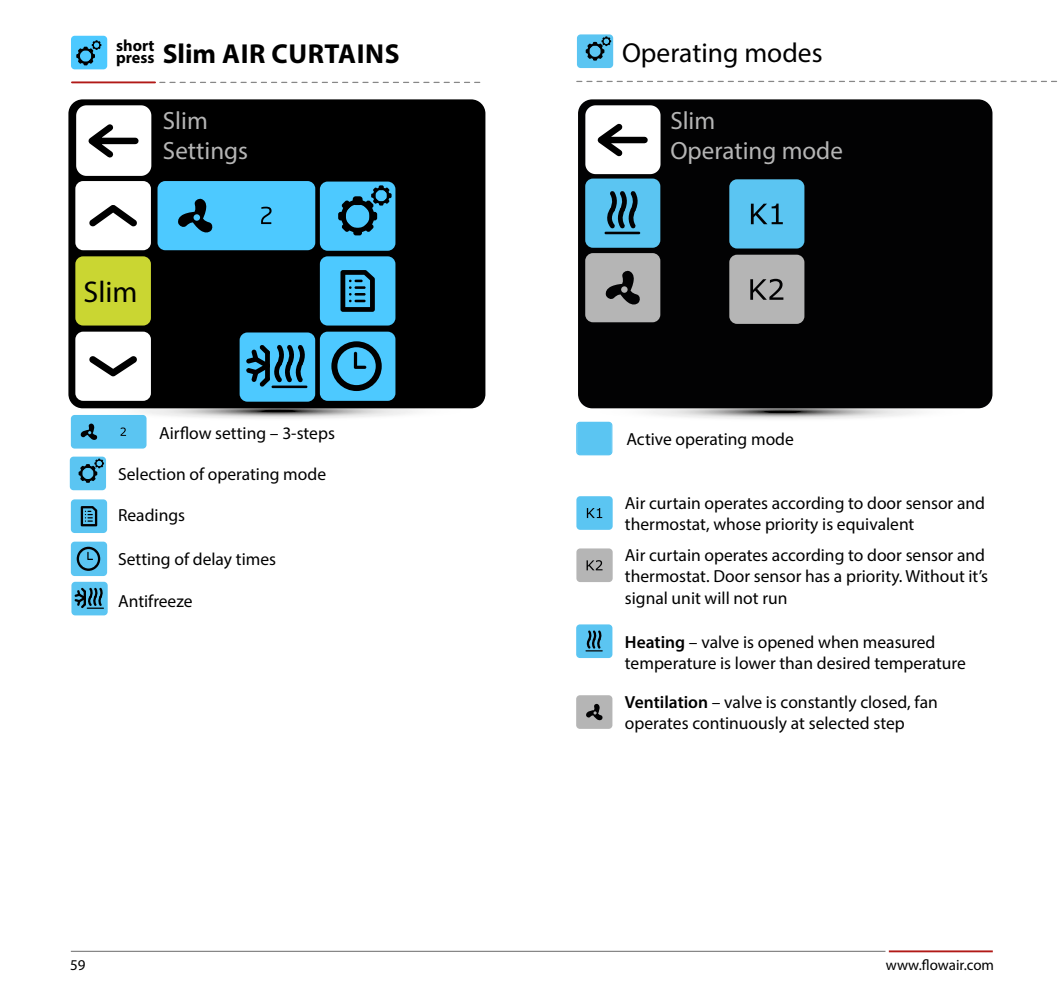
<style>
.page{position:relative;width:1063px;height:993px;background:#fff}
.page>*{position:absolute;margin:0;border:0;box-sizing:border-box;transform-origin:0 0}
.t1{font:30px "Myriad Pro";color:#000}
.t2{font:700 27.5px "Myriad Pro";letter-spacing:.02em;color:#000}
.t3{font:27.5px "Myriad Pro";color:#000}
.t4{font:25px/30px "Myriad Pro";color:#b5b5b5}
.t5{font:17.5px/21px "Myriad Pro";color:#000}
.t6{font:700 16.25px/12.5px "Myriad Pro";color:#000}
.t7{font:15px "Myriad Pro";color:#000}
.s1{font-weight:600}
</style>
<div class="page">
<hr style="left:71px;top:950px;width:814px;height:1px;background:#878787">
<hr style="left:890px;top:950px;width:102px;height:1px;background:#b11917">
<div style="left:578px;top:99px;width:414px;height:309px;background:#020203;border-radius:14px"></div>
<div style="left:729px;top:179px;width:75px;height:69px;background:#5bc5f2;border-radius:8px"></div>
<div style="left:729px;top:254px;width:75px;height:70px;background:#b5b5b5;border-radius:8px"></div>
<svg style="left:751px;top:203px;width:32px;height:21px"></svg>
<svg style="left:750px;top:279px;width:33px;height:21px"></svg>
<div style="left:585px;top:253px;width:75px;height:69px;background:#b5b5b5;border-radius:8px"></div>
<svg style="left:605px;top:270px;width:35px;height:35px"></svg>
<div style="left:585px;top:178px;width:75px;height:70px;background:#5bc5f2;border-radius:8px"></div>
<svg style="left:607px;top:191px;width:31px;height:37px"></svg>
<hr style="left:605px;top:232px;width:35px;height:2px;background:#020203">
<div style="left:68px;top:99px;width:417px;height:309px;background:#000;border-radius:14px"></div>
<div style="left:75px;top:256px;width:76px;height:69px;background:#cad632;border-radius:8px"></div>
<div style="left:75px;top:331px;width:76px;height:69px;background:#fff;border-radius:8px"></div>
<svg style="left:89px;top:356px;width:48px;height:20px"></svg>
<div style="left:75px;top:181px;width:76px;height:69px;background:#fff;border-radius:8px"></div>
<svg style="left:89px;top:205px;width:48px;height:22px"></svg>
<div style="left:320px;top:181px;width:75px;height:70px;background:#4dc9ff;border-radius:8px"></div>
<svg style="left:338px;top:185px;width:54px;height:50px"></svg>
<div style="left:158px;top:181px;width:157px;height:69px;background:#4dc9ff;border-radius:8px"></div>
<svg style="left:261px;top:207px;width:11px;height:17px"></svg>
<svg style="left:178px;top:198px;width:35px;height:35px"></svg>
<div style="left:320px;top:331px;width:75px;height:69px;background:#4dc9ff;border-radius:8px"></div>
<svg style="left:331px;top:341px;width:51px;height:50px"></svg>
<div style="left:320px;top:256px;width:75px;height:69px;background:#4dc9ff;border-radius:8px"></div>
<svg style="left:340px;top:270px;width:35px;height:42px"></svg>
<div style="left:240px;top:332px;width:75px;height:69px;background:#4dc9ff;border-radius:8px"></div>
<svg style="left:246px;top:345px;width:59px;height:41px"></svg>
<hr style="left:272px;top:385px;width:35px;height:3px;background:#000">
<svg style="left:76px;top:105px;width:75px;height:71px;background:#ddd"></svg>
<svg style="left:585px;top:105px;width:76px;height:69px;background:#dbdbdb"></svg>
<div style="left:71px;top:415px;width:76px;height:33px;background:#5bc5f2;border-radius:4px"></div>
<svg style="left:69px;top:399px;width:416px;height:41px"></svg>
<div style="left:70px;top:456px;width:36px;height:34px;background:#5bc5f2;border-radius:4px"></div>
<svg style="left:79px;top:458px;width:25px;height:24px"></svg>
<div style="left:71px;top:541px;width:36px;height:35px;background:#5bc5f2;border-radius:4px"></div>
<svg style="left:77px;top:546px;width:23px;height:24px"></svg>
<hr style="left:72px;top:81px;width:83px;height:2px;background:#b11917">
<svg style="left:160px;top:82px;width:320px;height:1px"></svg>
<div style="left:71px;top:36px;width:36px;height:33px;background:#4dc9ff;border-radius:4px"></div>
<svg style="left:76px;top:40px;width:25px;height:25px"></svg>
<svg style="left:577px;top:81px;width:480px;height:1px"></svg>
<div style="left:577px;top:34px;width:36px;height:34px;background:#5bc5f2;border-radius:4px"></div>
<svg style="left:586px;top:36px;width:25px;height:25px"></svg>
<svg style="left:576px;top:399px;width:416px;height:56px"></svg>
<div style="left:577px;top:422px;width:34px;height:32px;background:#5bc5f2;border-radius:3px"></div>
<div style="left:576px;top:624px;width:36px;height:33px;background:#5bc5f2;border-radius:4px"></div>
<svg style="left:586px;top:630px;width:17px;height:21px"></svg>
<div style="left:576px;top:695px;width:36px;height:33px;background:#b5b5b5;border-radius:4px"></div>
<svg style="left:586px;top:703px;width:17px;height:17px"></svg>
<div style="left:576px;top:548px;width:37px;height:34px;background:#b5b5b5;border-radius:4px"></div>
<svg style="left:587px;top:560px;width:16px;height:10px"></svg>
<div style="left:576px;top:496px;width:37px;height:33px;background:#5bc5f2;border-radius:4px"></div>
<svg style="left:587px;top:508px;width:15px;height:10px"></svg>
<div style="left:71px;top:581px;width:37px;height:34px;background:#5bc5f2;border-radius:4px"></div>
<svg style="left:75px;top:587px;width:29px;height:21px"></svg>
<div style="left:71px;top:499px;width:36px;height:34px;background:#5bc5f2;border-radius:4px"></div>
<svg style="left:81px;top:506px;width:16px;height:20px"></svg>
<p class="t6" style="left:116px;top:38px;width:40px">short press</p>
<h2 class="t2" style="left:163px;top:35px;width:238px">Slim AIR CURTAINS</h2>
<h2 class="t3" style="left:622px;top:35px;width:202px">Operating modes</h2>
<h3 class="t4" style="left:163px;top:105px;width:87px">Slim<br>Settings</h3>
<h3 class="t4" style="left:670px;top:105px;width:174px">Slim<br>Operating mode</h3>
<h1 class="t1" style="left:84px;top:273px;width:55px">Slim</h1>
<p class="t5" style="left:159px;top:422px;width:177px">Airflow setting – 3-steps</p>
<p class="t5" style="left:118px;top:463px;width:210px">Selection of operating mode</p>
<p class="t5" style="left:118px;top:503px;width:69px">Readings</p>
<p class="t5" style="left:118px;top:548px;width:160px">Setting of delay times</p>
<p class="t5" style="left:118px;top:590px;width:76px">Antifreeze</p>
<p class="t5" style="left:626px;top:428px;width:169px">Active operating mode</p>
<p class="t5" style="left:625px;top:492px;width:362px">Air curtain operates according to door sensor and thermostat, whose priority is equivalent</p>
<p class="t5" style="left:625px;top:544px;width:365px">Air curtain operates according to door sensor and thermostat. Door sensor has a priority. Without it’s signal unit will not run</p>
<p class="t5" style="left:625px;top:631px;width:342px"><span class="s1">Heating</span> – valve is opened when measured temperature is lower than desired temperature</p>
<p class="t5" style="left:625px;top:691px;width:314px"><span class="s1">Ventilation</span> – valve is constantly closed, fan operates continuously at selected step</p>
<p class="t7" style="left:70px;top:955px;width:17px">59</p>
<p class="t7" style="left:886px;top:955px;width:110px">www.flowair.com</p>
</div>
